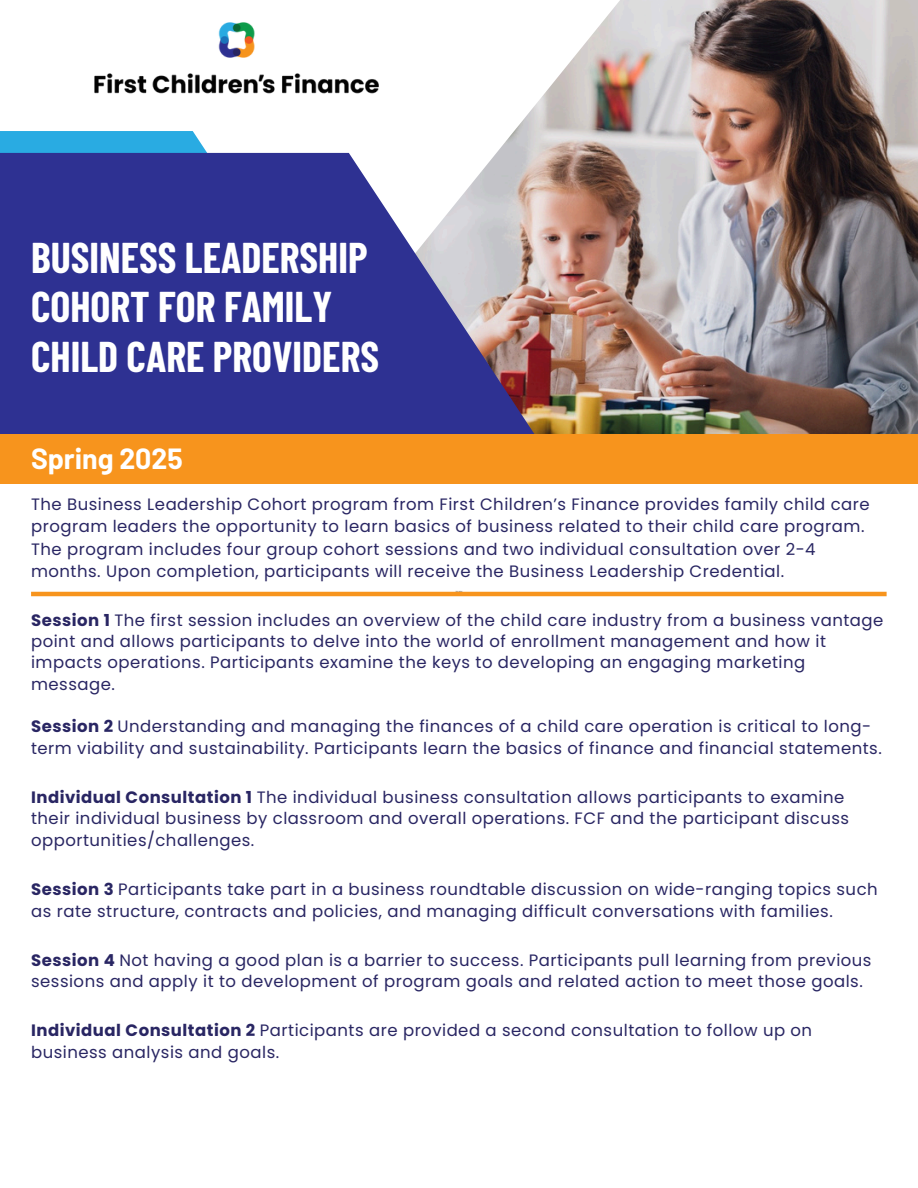
<style>
.page{position:relative;width:918px;height:1188px;background:#fff}
.page>*{position:absolute;margin:0;border:0;box-sizing:border-box;transform-origin:0 0}
.t1{font:700 42px/49.5px "Barlow Condensed";color:#fff}
.t2{font:700 28.5px "Barlow";color:#fff}
.t3{font:16.5px/21.3px "Poppins";letter-spacing:.03em;color:#292663}
.s1{font-weight:700}
</style>
<div class="page">
<img style="left:235px;top:0;width:683px;height:435px">
<svg style="left:0;top:131px;width:227px;height:22px;background:#42b4e5"></svg>
<svg style="left:0;top:153px;width:542px;height:282px;background:#4d4c9a"></svg>
<div style="left:0;top:435px;width:918px;height:48px;background:#f7941d"></div>
<img style="left:94px;top:11px;width:290px;height:97px">
<hr style="left:31px;top:592px;width:856px;height:4px;background:#f7941d">
<h3 class="t1" style="left:31px;top:231px;width:350px">BUSINESS LEADERSHIP<br>COHORT FOR FAMILY<br>CHILD CARE PROVIDERS</h3>
<h3 class="t2" style="left:31px;top:441px;width:153px">Spring 2025</h3>
<p class="t3" style="left:31px;top:493px;width:840px;line-height:22.5px">The Business Leadership Cohort program from First Children’s Finance provides family child care program leaders the opportunity to learn basics of business related to their child care program.<br>The program includes four group cohort sessions and two individual consultation over 2-4 months. Upon completion, participants will receive the Business Leadership Credential.</p>
<h2 class="t3" style="left:31px;top:609px;width:854px"><span class="s1">Session 1</span> The first session includes an overview of the child care industry from a business vantage point and allows participants to delve into the world of enrollment management and how it impacts operations. Participants examine the keys to developing an engaging marketing message.</h2>
<h3 class="t3" style="left:31px;top:716px;width:852px"><span class="s1">Session 2</span> Understanding and managing the finances of a child care operation is critical to long&shy;term viability and sustainability. Participants learn the basics of finance and financial statements.</h3>
<p class="t3" style="left:31px;top:787px;width:820px"><span class="s1">Individual Consultation 1</span> The individual business consultation allows participants to examine their individual business by classroom and overall operations. FCF and the participant discuss opportunities/challenges.</p>
<p class="t3" style="left:31px;top:879px;width:848px"><span class="s1">Session 3</span> Participants take part in a business roundtable discussion on wide-ranging topics such as rate structure, contracts and policies, and managing difficult conversations with families.</p>
<h3 class="t3" style="left:31px;top:949px;width:842px"><span class="s1">Session 4</span> Not having a good plan is a barrier to success. Participants pull learning from previous sessions and apply it to development of program goals and related action to meet those goals.</h3>
<h3 class="t3" style="left:31px;top:1020px;width:783px"><span class="s1">Individual Consultation 2</span> Participants are provided a second consultation to follow up on business analysis and goals.</h3>
</div>
